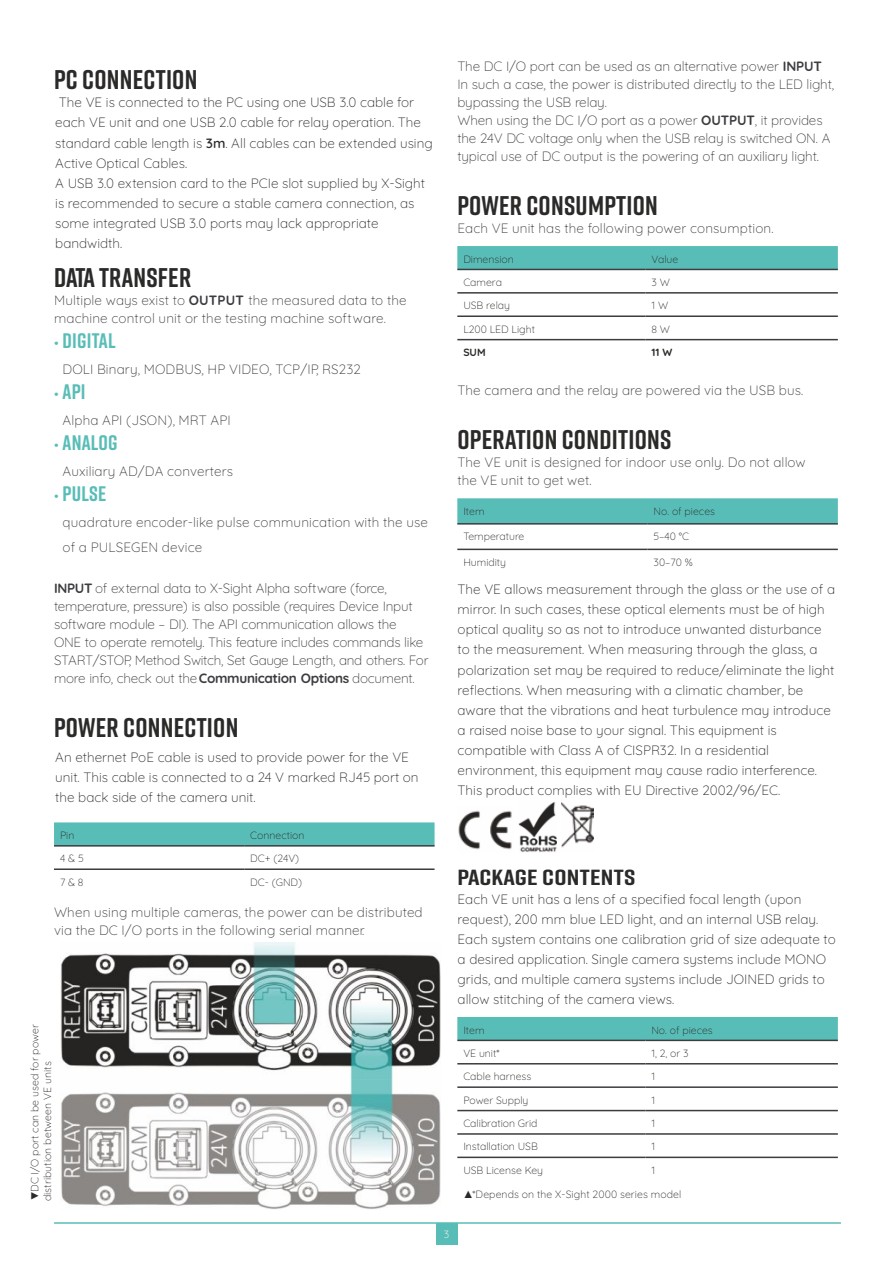
<style>
.page{position:relative;width:893px;height:1262px;background:#fff}
.page>*{position:absolute;margin:0;border:0;box-sizing:border-box;transform-origin:0 0}
.t1{font:700 27px "Rift";letter-spacing:.01em;color:#2b2a29}
.t2{font:700 21.9px "Rift";letter-spacing:.01em;color:#2b2a29;scale:1.23 1}
.t3{font:700 21px "Rift";letter-spacing:.01em;color:#59bdb7}
.t4{font:300 13.5px/20.1px "Quicksand";color:#2b2a29}
.t5{font:300 13.5px/18px "Quicksand";letter-spacing:-.01em;color:#3c3c41}
.t6{font:300 13.5px/18px "Quicksand";letter-spacing:.01em;color:#3c3c41}
.t7{font:300 10.5px/12.6px "Quicksand";color:#2b2a29}
.t8{font:700 10.5px "Quicksand";color:#2b2a29}
.t9{font:300 10.5px "Quicksand";color:#fefefe}
.s1{font-weight:600}
.s2{font-weight:700}
.s3{font-family:"Quicksand";font-weight:300;font-size:13.5px}
.s4{font-family:"Arial";font-weight:400}
</style>
<div class="page">
<div style="left:436px;top:1223px;width:21px;height:22px;background:#59bdb7"></div>
<hr style="left:54px;top:1222px;width:786px;height:1px;background:#59bdb7">
<div style="left:54px;top:822px;width:380px;height:23px;background:#59bdb7"></div>
<hr style="left:54px;top:845px;width:190px;height:1px;background:#3c3c41">
<hr style="left:244px;top:845px;width:190px;height:1px;background:#3c3c41">
<hr style="left:54px;top:868px;width:190px;height:2px;background:#3c3c41">
<hr style="left:244px;top:868px;width:190px;height:2px;background:#3c3c41">
<svg style="left:457px;top:246px;width:380px;height:23px;background:#59bbb5"></svg>
<hr style="left:457px;top:269px;width:188px;height:1px;background:#3c3c41">
<hr style="left:645px;top:269px;width:192px;height:1px;background:#3c3c41">
<hr style="left:457px;top:292px;width:188px;height:1px;background:#3c3c41">
<hr style="left:645px;top:292px;width:192px;height:1px;background:#3c3c41">
<hr style="left:457px;top:315px;width:188px;height:2px;background:#3c3c41">
<hr style="left:645px;top:315px;width:192px;height:2px;background:#3c3c41">
<hr style="left:457px;top:339px;width:188px;height:1px;background:#3c3c41">
<hr style="left:645px;top:339px;width:192px;height:1px;background:#3c3c41">
<div style="left:457px;top:498px;width:380px;height:25px;background:#59bdb7"></div>
<hr style="left:457px;top:523px;width:190px;height:1px;background:#3c3c41">
<hr style="left:647px;top:523px;width:190px;height:1px;background:#3c3c41">
<hr style="left:457px;top:548px;width:190px;height:2px;background:#3c3c41">
<hr style="left:647px;top:548px;width:190px;height:2px;background:#3c3c41">
<img style="left:458px;top:810px;width:54px;height:40px">
<img style="left:518px;top:802px;width:39px;height:50px">
<img style="left:561px;top:803px;width:32px;height:45px">
<div style="left:457px;top:1017px;width:380px;height:22px;background:#59bdb7"></div>
<hr style="left:457px;top:1039px;width:188px;height:2px;background:#3c3c41">
<hr style="left:645px;top:1039px;width:192px;height:2px;background:#3c3c41">
<hr style="left:457px;top:1063px;width:188px;height:1px;background:#3c3c41">
<hr style="left:645px;top:1063px;width:192px;height:1px;background:#3c3c41">
<hr style="left:457px;top:1086px;width:188px;height:1px;background:#3c3c41">
<hr style="left:645px;top:1086px;width:192px;height:1px;background:#3c3c41">
<hr style="left:457px;top:1109px;width:188px;height:2px;background:#3c3c41">
<hr style="left:645px;top:1109px;width:192px;height:2px;background:#3c3c41">
<hr style="left:457px;top:1133px;width:188px;height:1px;background:#3c3c41">
<hr style="left:645px;top:1133px;width:192px;height:1px;background:#3c3c41">
<hr style="left:457px;top:1156px;width:188px;height:2px;background:#3c3c41">
<hr style="left:645px;top:1156px;width:192px;height:2px;background:#3c3c41">
<img style="left:61px;top:942px;width:379px;height:267px">
<h1 class="t1" style="left:54px;top:68px;width:145px">PC CONNECTION</h1>
<p class="t4" style="left:55px;top:92px;width:379px">The VE is connected to the PC using one USB 3.0 cable for each VE unit and one USB 2.0 cable for relay operation. The standard cable length is <span class="s1">3m</span>. All cables can be extended using Active Optical Cables.<br>A USB 3.0 extension card to the PCIe slot supplied by X-Sight is recommended to secure a stable camera connection, as some integrated USB 3.0 ports may lack appropriate bandwidth.</p>
<h1 class="t1" style="left:54px;top:266px;width:139px">DATA TRANSFER</h1>
<p class="t6" style="left:54px;top:291px;width:354px">Multiple ways exist to <span class="s2">OUTPUT</span> the measured data to the machine control unit or the testing machine software.</p>
<h3 class="t3" style="left:54px;top:332px;width:63px"><span class="s3">•</span> DIGITAL</h3>
<p class="t6" style="left:63px;top:360px;width:300px">DOLI Binary, MODBUS, HP VIDEO, TCP/IP, RS232</p>
<h3 class="t3" style="left:54px;top:383px;width:33px"><span class="s3">•</span> API</h3>
<p class="t6" style="left:63px;top:411px;width:170px">Alpha API (JSON), MRT API</p>
<h3 class="t3" style="left:54px;top:434px;width:65px"><span class="s3">•</span> ANALOG</h3>
<p class="t6" style="left:63px;top:462px;width:172px">Auxiliary AD/DA converters</p>
<h3 class="t3" style="left:54px;top:485px;width:54px"><span class="s3">•</span> PULSE</h3>
<p class="t6" style="left:63px;top:509px;width:367px;line-height:25.5px">quadrature encoder-like pulse communication with the use of a PULSEGEN device</p>
<p class="t5" style="left:54px;top:579px;width:376px"><span class="s2">INPUT</span> of external data to X-Sight Alpha software (force, temperature, pressure) is also possible (requires Device Input software module – DI). The API communication allows the<br>ONE to operate remotely. This feature includes commands like START/STOP, Method Switch, Set Gauge Length, and others. For more info, check out the <span class="s2">Communication Options</span> document.</p>
<h1 class="t1" style="left:54px;top:716px;width:186px">POWER CONNECTION</h1>
<p class="t4" style="left:55px;top:747px;width:365px">An ethernet PoE cable is used to provide power for the VE unit. This cable is connected to a 24 V marked RJ45 port on the back side of the camera unit.</p>
<p class="t7" style="left:60px;top:828px;width:16px">Pin</p>
<p class="t7" style="left:250px;top:828px;width:56px">Connection</p>
<p class="t7" style="left:60px;top:852px;width:25px">4 &amp; 5</p>
<p class="t7" style="left:250px;top:852px;width:50px">DC+ (24V)</p>
<p class="t7" style="left:60px;top:875px;width:25px">7 &amp; 8</p>
<p class="t7" style="left:250px;top:875px;width:53px">DC- (GND)</p>
<p class="t6" style="left:54px;top:903px;width:370px">When using multiple cameras, the power can be distributed via the DC I/O ports in the following serial manner.</p>
<p class="t7" style="left:28px;top:1201px;width:179px;rotate:-90deg"><span class="s4">▼</span>DC I/O port can be used for power distribution between VE units</p>
<p class="t5" style="left:457px;top:57px;width:378px">The DC I/O port can be used as an alternative power <span class="s2">INPUT</span>.<br>In such a case, the power is distributed directly to the LED light, bypassing the USB relay.<br>When using the DC I/O port as a power <span class="s2">OUTPUT</span>, it provides the 24V DC voltage only when the USB relay is switched ON. A typical use of DC output is the powering of an auxiliary light.</p>
<h1 class="t1" style="left:457px;top:194px;width:202px">POWER CONSUMPTION</h1>
<p class="t6" style="left:457px;top:219px;width:318px">Each VE unit has the following power consumption.</p>
<p class="t7" style="left:463px;top:252px;width:52px">Dimension</p>
<p class="t7" style="left:651px;top:252px;width:28px">Value</p>
<p class="t7" style="left:463px;top:276px;width:40px">Camera</p>
<p class="t7" style="left:651px;top:276px;width:20px">3 W</p>
<p class="t7" style="left:463px;top:299px;width:48px">USB relay</p>
<p class="t7" style="left:651px;top:299px;width:18px">1 W</p>
<p class="t7" style="left:463px;top:322px;width:73px">L200 LED Light</p>
<p class="t7" style="left:651px;top:322px;width:20px">8 W</p>
<p class="t8" style="left:463px;top:346px;width:24px">SUM</p>
<p class="t8" style="left:651px;top:346px;width:23px">11 W</p>
<p class="t6" style="left:457px;top:381px;width:347px">The camera and the relay are powered via the USB bus.</p>
<h1 class="t1" style="left:457px;top:428px;width:215px">OPERATION CONDITIONS</h1>
<p class="t6" style="left:457px;top:453px;width:350px">The VE unit is designed for indoor use only. Do not allow the VE unit to get wet.</p>
<p class="t7" style="left:463px;top:504px;width:23px">Item</p>
<p class="t7" style="left:653px;top:504px;width:63px">No. of pieces</p>
<p class="t7" style="left:463px;top:530px;width:63px">Temperature</p>
<p class="t7" style="left:653px;top:530px;width:37px">5–40 °C</p>
<p class="t7" style="left:463px;top:555px;width:44px">Humidity</p>
<p class="t7" style="left:653px;top:555px;width:41px">30–70 %</p>
<p class="t4" style="left:457px;top:579px;width:379px">The VE allows measurement through the glass or the use of a mirror. In such cases, these optical elements must be of high optical quality so as not to introduce unwanted disturbance to the measurement. When measuring through the glass, a polarization set may be required to reduce/eliminate the light reflections. When measuring with a climatic chamber, be aware that the vibrations and heat turbulence may introduce a raised noise base to your signal. This equipment is compatible with Class A of CISPR32. In a residential environment, this equipment may cause radio interference.<br>This product complies with EU Directive 2002/96/EC.</p>
<h2 class="t2" style="left:457px;top:868px;width:146px">PACKAGE CONTENTS</h2>
<p class="t4" style="left:457px;top:888px;width:380px">Each VE unit has a lens of a specified focal length (upon request), 200 mm blue LED light, and an internal USB relay.<br>Each system contains one calibration grid of size adequate to a desired application. Single camera systems include MONO grids, and multiple camera systems include JOINED grids to allow stitching of the camera views.</p>
<p class="t7" style="left:463px;top:1023px;width:23px">Item</p>
<p class="t7" style="left:651px;top:1023px;width:63px">No. of pieces</p>
<p class="t7" style="left:463px;top:1046px;width:38px">VE unit*</p>
<p class="t7" style="left:651px;top:1046px;width:39px">1, 2, or 3</p>
<p class="t7" style="left:463px;top:1070px;width:70px">Cable harness</p>
<p class="t7" style="left:651px;top:1070px;width:5px">1</p>
<p class="t7" style="left:463px;top:1093px;width:67px">Power Supply</p>
<p class="t7" style="left:651px;top:1093px;width:5px">1</p>
<p class="t7" style="left:463px;top:1116px;width:76px">Calibration Grid</p>
<p class="t7" style="left:651px;top:1116px;width:5px">1</p>
<p class="t7" style="left:463px;top:1140px;width:76px">Installation USB</p>
<p class="t7" style="left:651px;top:1140px;width:5px">1</p>
<p class="t7" style="left:463px;top:1163px;width:81px">USB License Key</p>
<p class="t7" style="left:651px;top:1163px;width:5px">1</p>
<p class="t7" style="left:463px;top:1187px;width:220px"><span class="s4">▲</span>*Depends on the X-Sight 2000 series model</p>
<p class="t9" style="left:444px;top:1227px;width:7px">3</p>
</div>
